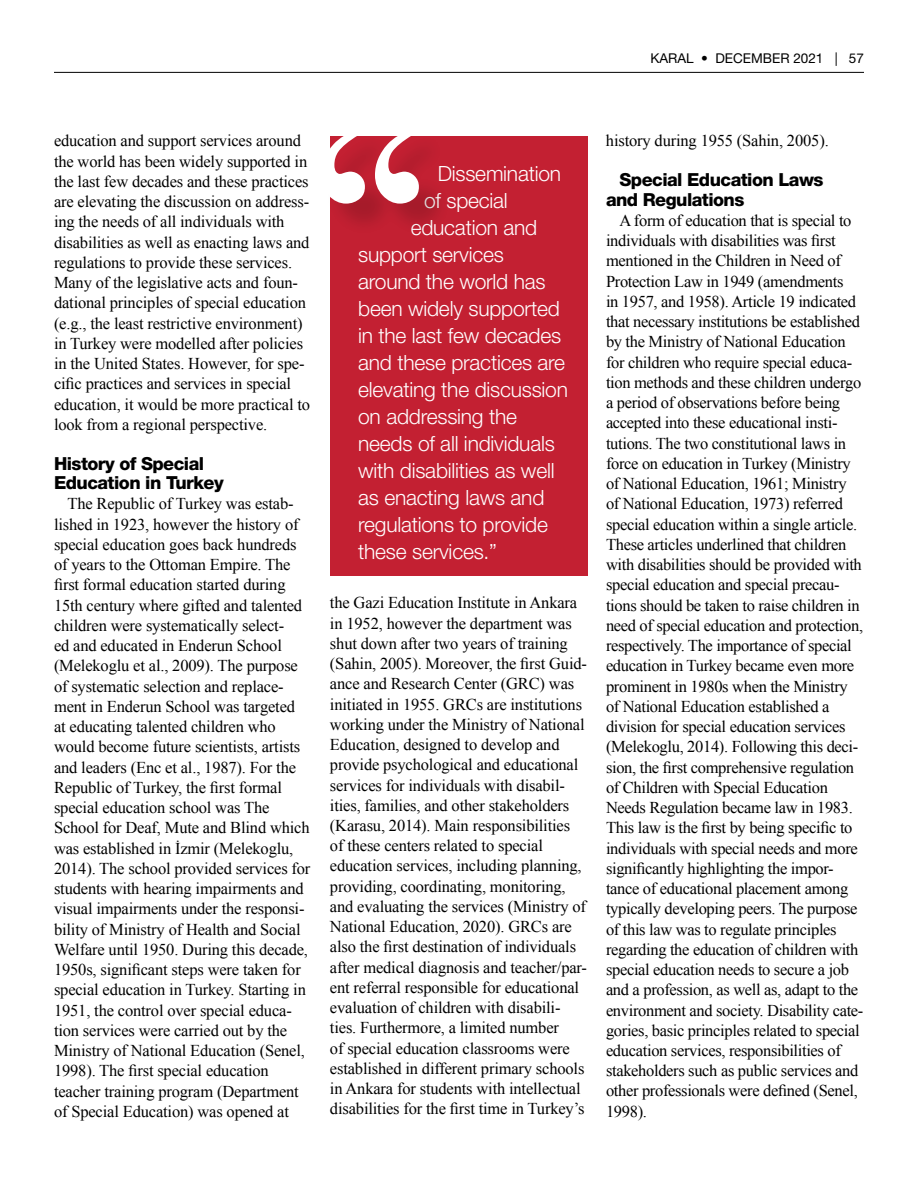
<style>
.page{position:relative;width:918px;height:1188px;background:#fff}
.page>*{position:absolute;margin:0;border:0;box-sizing:border-box;transform-origin:0 0}
.t1{font:300 21px "Helvetica Neue LT Pro";letter-spacing:-.01em;color:#fff}
.t2{font:800 18px/19.5px "Helvetica Neue LT Pro";letter-spacing:-.03em;color:#000}
.t3{font:16.5px/20.2px "Times New Roman";letter-spacing:-.01em;color:#000}
.t4{font:13.5px "Helvetica Neue LT Pro";color:#000}
</style>
<div class="page">
<hr style="left:54px;top:72px;width:810px;height:1px;background:#000">
<div style="left:330px;top:136px;width:258px;height:440px;background:#c32032"></div>
<div style="left:325px;top:135px;width:125px;height:100px;background:#000;opacity:.15"></div>
<svg style="left:325px;top:135px;width:94px;height:69px"></svg>
<p class="t4" style="left:650px;top:51px;width:215px">KARAL • DECEMBER 2021 | 57</p>
<p class="t3" style="left:54px;top:131px;width:258px">education and support services around the world has been widely supported in the last few decades and these practices are elevating the discussion on address&shy;ing the needs of all individuals with disabilities as well as enacting laws and regulations to provide these services.<br>Many of the legislative acts and foun&shy;dational principles of special education (e.g., the least restrictive environment) in Turkey were modelled after policies in the United States. However, for spe&shy;cific practices and services in special education, it would be more practical to look from a regional perspective.</p>
<p class="t2" style="left:54px;top:453px;width:171px">History of Special<br>Education in Turkey</p>
<p class="t3" style="left:54px;top:494px;width:258px;text-indent:13px">The Republic of Turkey was estab&shy;lished in 1923, however the history of special education goes back hundreds of years to the Ottoman Empire. The first formal education started during 15th century where gifted and talented children were systematically select-<br>ed and educated in Enderun School (Melekoglu et al., 2009). The purpose of systematic selection and replace&shy;ment in Enderun School was targeted at educating talented children who would become future scientists, artists and leaders (Enc et al., 1987). For the Republic of Turkey, the first formal special education school was The School for Deaf, Mute and Blind which was established in İzmir (Melekoglu, 2014). The school provided services for students with hearing impairments and visual impairments under the responsi&shy;bility of Ministry of Health and Social Welfare until 1950. During this decade, 1950s, significant steps were taken for special education in Turkey. Starting in 1951, the control over special educa&shy;tion services were carried out by the Ministry of National Education (Senel, 1998). The first special education teacher training program (Department of Special Education) was opened at</p>
<p class="t1" style="left:438px;top:161px;width:125px">Dissemination</p>
<p class="t1" style="left:424px;top:188px;width:85px">of special</p>
<p class="t1" style="left:411px;top:215px;width:128px">education and</p>
<p class="t1" style="left:358px;top:242px;width:147px">support services</p>
<p class="t1" style="left:358px;top:269px;width:189px">around the world has</p>
<p class="t1" style="left:358px;top:296px;width:203px">been widely supported</p>
<p class="t1" style="left:358px;top:323px;width:205px">in the last few decades</p>
<p class="t1" style="left:358px;top:350px;width:209px">and these practices are</p>
<p class="t1" style="left:358px;top:377px;width:211px">elevating the discussion</p>
<p class="t1" style="left:358px;top:404px;width:160px">on addressing the</p>
<p class="t1" style="left:358px;top:431px;width:198px">needs of all individuals</p>
<p class="t1" style="left:358px;top:458px;width:198px">with disabilities as well</p>
<p class="t1" style="left:358px;top:485px;width:188px">as enacting laws and</p>
<p class="t1" style="left:358px;top:512px;width:191px">regulations to provide</p>
<p class="t1" style="left:358px;top:539px;width:140px">these services.”</p>
<p class="t3" style="left:330px;top:592px;width:259px">the Gazi Education Institute in Ankara in 1952, however the department was shut down after two years of training (Sahin, 2005). Moreover, the first Guid&shy;ance and Research Center (GRC) was initiated in 1955. GRCs are institutions working under the Ministry of National Education, designed to develop and provide psychological and educational services for individuals with disabil&shy;ities, families, and other stakeholders (Karasu, 2014). Main responsibilities of these centers related to special education services, including planning, providing, coordinating, monitoring, and evaluating the services (Ministry of National Education, 2020). GRCs are also the first destination of individuals after medical diagnosis and teacher/par&shy;ent referral responsible for educational evaluation of children with disabili&shy;ties. Furthermore, a limited number<br>of special education classrooms were established in different primary schools in Ankara for students with intellectual disabilities for the first time in Turkey’s</p>
<p class="t3" style="left:606px;top:130px;width:224px">history during 1955 (Sahin, 2005).</p>
<p class="t2" style="left:606px;top:170px;width:219px;text-indent:14px">Special Education Laws and Regulations</p>
<p class="t3" style="left:606px;top:210px;width:259px;text-indent:13px">A form of education that is special to individuals with disabilities was first mentioned in the Children in Need of Protection Law in 1949 (amendments<br>in 1957, and 1958). Article 19 indicated that necessary institutions be established by the Ministry of National Education for children who require special educa&shy;tion methods and these children undergo a period of observations before being accepted into these educational insti&shy;tutions. The two constitutional laws in force on education in Turkey (Ministry of National Education, 1961; Ministry of National Education, 1973) referred special education within a single article.<br>These articles underlined that children with disabilities should be provided with special education and special precau&shy;tions should be taken to raise children in need of special education and protection, respectively. The importance of special education in Turkey became even more prominent in 1980s when the Ministry of National Education established a division for special education services (Melekoglu, 2014). Following this deci&shy;sion, the first comprehensive regulation of Children with Special Education Needs Regulation became law in 1983.<br>This law is the first by being specific to individuals with special needs and more significantly highlighting the impor&shy;tance of educational placement among typically developing peers. The purpose of this law was to regulate principles regarding the education of children with special education needs to secure a job and a profession, as well as, adapt to the environment and society. Disability cate&shy;gories, basic principles related to special education services, responsibilities of stakeholders such as public services and other professionals were defined (Senel, 1998).</p>
</div>
